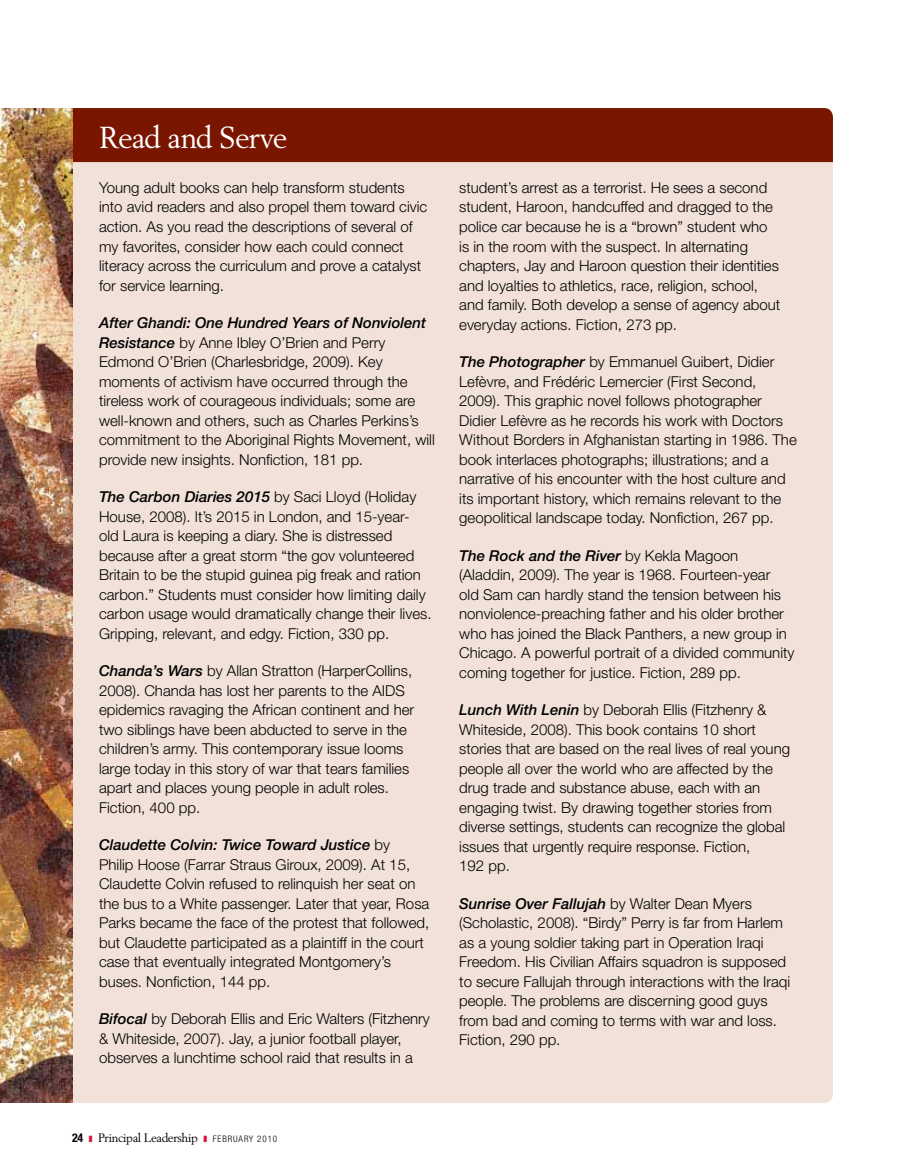
<style>
.page{position:relative;width:905px;height:1175px;background:#fff}
.page>*{position:absolute;margin:0;border:0;box-sizing:border-box;transform-origin:0 0}
.t1{font:30px "Berling LT";color:#fff}
.t2{font:300 15px/19.5px "Helvetica Neue LT";color:#000}
.t3{font:12px "Berling LT";letter-spacing:-.03em;color:#000}
.s1{font-weight:500;font-style:italic}
.s2{font-family:"Helvetica Neue LT";font-weight:700;font-stretch:condensed}
.s3{font-family:"Helvetica Neue LT";font-weight:300;font-stretch:condensed;font-size:9px}
</style>
<div class="page">
<div style="left:72px;top:162px;width:760px;height:940px;background:#f1e1d8"></div>
<div style="left:72px;top:108px;width:760px;height:54px;background:#7a1600"></div>
<img style="left:0;top:108px;width:72px;height:994px">
<h1 class="t1" style="left:99px;top:119px;width:190px">Read and Serve</h1>
<p class="t2" style="left:99px;top:178px;width:330px">Young adult books can help transform students into avid readers and also propel them toward civic action. As you read the descriptions of several of my favorites, consider how each could connect literacy across the curriculum and prove a catalyst for service learning.</p>
<p class="t2" style="left:99px;top:313px;width:337px"><span class="s1">After Ghandi: One Hundred Years of Nonviolent Resistance</span> by Anne Ibley O’Brien and Perry Edmond O’Brien (Charlesbridge, 2009). Key moments of activism have occurred through the tireless work of courageous individuals; some are well-known and others, such as Charles Perkins’s commitment to the Aboriginal Rights Movement, will provide new insights. Nonfiction, 181 pp.</p>
<p class="t2" style="left:99px;top:487px;width:334px"><span class="s1">The Carbon Diaries 2015</span> by Saci Lloyd (Holiday House, 2008). It’s 2015 in London, and 15-year&shy;old Laura is keeping a diary. She is distressed because after a great storm “the gov volunteered Britain to be the stupid guinea pig freak and ration carbon.” Students must consider how limiting daily carbon usage would dramatically change their lives.<br>Gripping, relevant, and edgy. Fiction, 330 pp.</p>
<p class="t2" style="left:99px;top:661px;width:317px"><span class="s1">Chanda’s Wars</span> by Allan Stratton (HarperCollins, 2008). Chanda has lost her parents to the AIDS epidemics ravaging the African continent and her two siblings have been abducted to serve in the children’s army. This contemporary issue looms large today in this story of war that tears families apart and places young people in adult roles.<br>Fiction, 400 pp.</p>
<p class="t2" style="left:99px;top:835px;width:332px"><span class="s1">Claudette Colvin: Twice Toward Justice</span> by<br>Philip Hoose (Farrar Straus Giroux, 2009). At 15, Claudette Colvin refused to relinquish her seat on the bus to a White passenger. Later that year, Rosa Parks became the face of the protest that followed, but Claudette participated as a plaintiff in the court case that eventually integrated Montgomery’s buses. Nonfiction, 144 pp.</p>
<p class="t2" style="left:99px;top:1009px;width:332px"><span class="s1">Bifocal</span> by Deborah Ellis and Eric Walters (Fitzhenry &amp; Whiteside, 2007). Jay, a junior football player, observes a lunchtime school raid that results in a</p>
<p class="t2" style="left:459px;top:178px;width:322px">student’s arrest as a terrorist. He sees a second student, Haroon, handcuffed and dragged to the police car because he is a “brown” student who is in the room with the suspect. In alternating chapters, Jay and Haroon question their identities and loyalties to athletics, race, religion, school, and family. Both develop a sense of agency about everyday actions. Fiction, 273 pp.</p>
<p class="t2" style="left:459px;top:352px;width:339px"><span class="s1">The Photographer</span> by Emmanuel Guibert, Didier Lefèvre, and Frédéric Lemercier (First Second, 2009). This graphic novel follows photographer Didier Lefèvre as he records his work with Doctors Without Borders in Afghanistan starting in 1986. The book interlaces photographs; illustrations; and a narrative of his encounter with the host culture and its important history, which remains relevant to the geopolitical landscape today. Nonfiction, 267 pp.</p>
<p class="t2" style="left:459px;top:545px;width:337px"><span class="s1">The Rock and the River</span> by Kekla Magoon (Aladdin, 2009). The year is 1968. Fourteen-year<br>old Sam can hardly stand the tension between his nonviolence-preaching father and his older brother who has joined the Black Panthers, a new group in Chicago. A powerful portrait of a divided community coming together for justice. Fiction, 289 pp.</p>
<p class="t2" style="left:459px;top:700px;width:332px"><span class="s1">Lunch With Lenin</span> by Deborah Ellis (Fitzhenry &amp; Whiteside, 2008). This book contains 10 short stories that are based on the real lives of real young people all over the world who are affected by the drug trade and substance abuse, each with an engaging twist. By drawing together stories from diverse settings, students can recognize the global issues that urgently require response. Fiction,<br>192 pp.</p>
<p class="t2" style="left:459px;top:893px;width:332px"><span class="s1">Sunrise Over Fallujah</span> by Walter Dean Myers (Scholastic, 2008). “Birdy” Perry is far from Harlem as a young soldier taking part in Operation Iraqi Freedom. His Civilian Affairs squadron is supposed to secure Fallujah through interactions with the Iraqi people. The problems are discerning good guys from bad and coming to terms with war and loss.<br>Fiction, 290 pp.</p>
<p class="t3" style="left:72px;top:1130px;width:207px"><span class="s2">24</span> Principal Leadership <span class="s3">FEBRUARY 2010</span></p>
</div>
